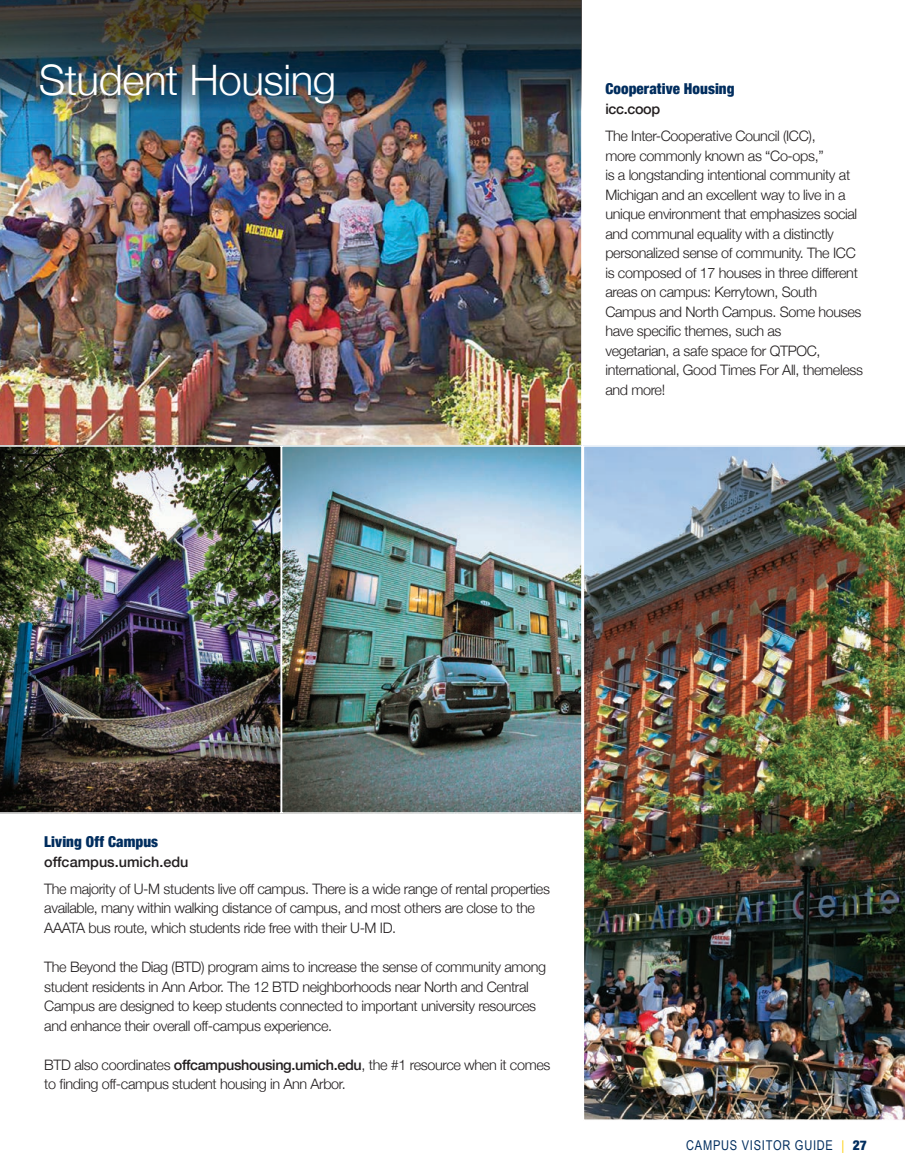
<style>
.page{position:relative;width:905px;height:1175px;background:#fff}
.page>*{position:absolute;margin:0;border:0;box-sizing:border-box;transform-origin:0 0}
.t1{font:300 42px "Helvetica Neue";letter-spacing:-.01em;color:#fff}
.t2{font:900 condensed 15px "Helvetica Neue";letter-spacing:.005em;color:#002d5e}
.t3{font:300 14.4px/19.5px "Helvetica Neue";letter-spacing:-.025em;color:#231f20}
.t4{font:500 14.4px "Helvetica Neue";color:#231f20}
.t5{font:13.5px "Arial Narrow";letter-spacing:.055em;color:#002d5e}
.s1{font-weight:500}
.s2{color:#fece08}
.s3{font-family:"Helvetica Neue";font-weight:900;font-stretch:condensed}
</style>
<div class="page">
<img style="left:284px;top:448px;width:295px;height:362px">
<img style="left:0;top:0;width:582px;height:445px">
<img style="left:0;top:445px;width:281px;height:368px">
<div style="left:281px;top:445px;width:301px;height:368px;border:2px solid #fff"></div>
<img style="left:583px;top:445px;width:321px;height:675px">
<img style="left:0;top:0;width:581px;height:111px">
<h1 class="t1" style="left:39px;top:46px;width:299px">Student Housing</h1>
<h3 class="t2" style="left:605px;top:77px;width:131px">Cooperative Housing</h3>
<p class="t4" style="left:605px;top:97px;width:56px">icc.coop</p>
<p class="t3" style="left:605px;top:125px;width:259px">The Inter-Cooperative Council (ICC),<br>more commonly known as “Co-ops,”<br>is a longstanding intentional community at Michigan and an excellent way to live in a unique environment that emphasizes social and communal equality with a distinctly personalized sense of community. The ICC is composed of 17 houses in three different areas on campus: Kerrytown, South Campus and North Campus. Some houses have specific themes, such as<br>vegetarian, a safe space for QTPOC, international, Good Times For All, themeless and more!</p>
<h3 class="t2" style="left:44px;top:829px;width:115px">Living Off Campus</h3>
<p class="t4" style="left:44px;top:850px;width:146px">offcampus.umich.edu</p>
<p class="t3" style="left:44px;top:878px;width:507px">The majority of U-M students live off campus. There is a wide range of rental properties available, many within walking distance of campus, and most others are close to the<br>AAATA bus route, which students ride free with their U-M ID.</p>
<p class="t3" style="left:44px;top:956px;width:503px">The Beyond the Diag (BTD) program aims to increase the sense of community among student residents in Ann Arbor. The 12 BTD neighborhoods near North and Central Campus are designed to keep students connected to important university resources and enhance their overall off-campus experience.</p>
<p class="t3" style="left:44px;top:1053px;width:507px">BTD also coordinates <span class="s1">offcampushousing.umich.edu</span>, the #1 resource when it comes to finding off-campus student housing in Ann Arbor.</p>
<p class="t5" style="left:686px;top:1134px;width:182px">CAMPUS VISITOR GUIDE <span class="s2">|</span> <span class="s3">27</span></p>
</div>
